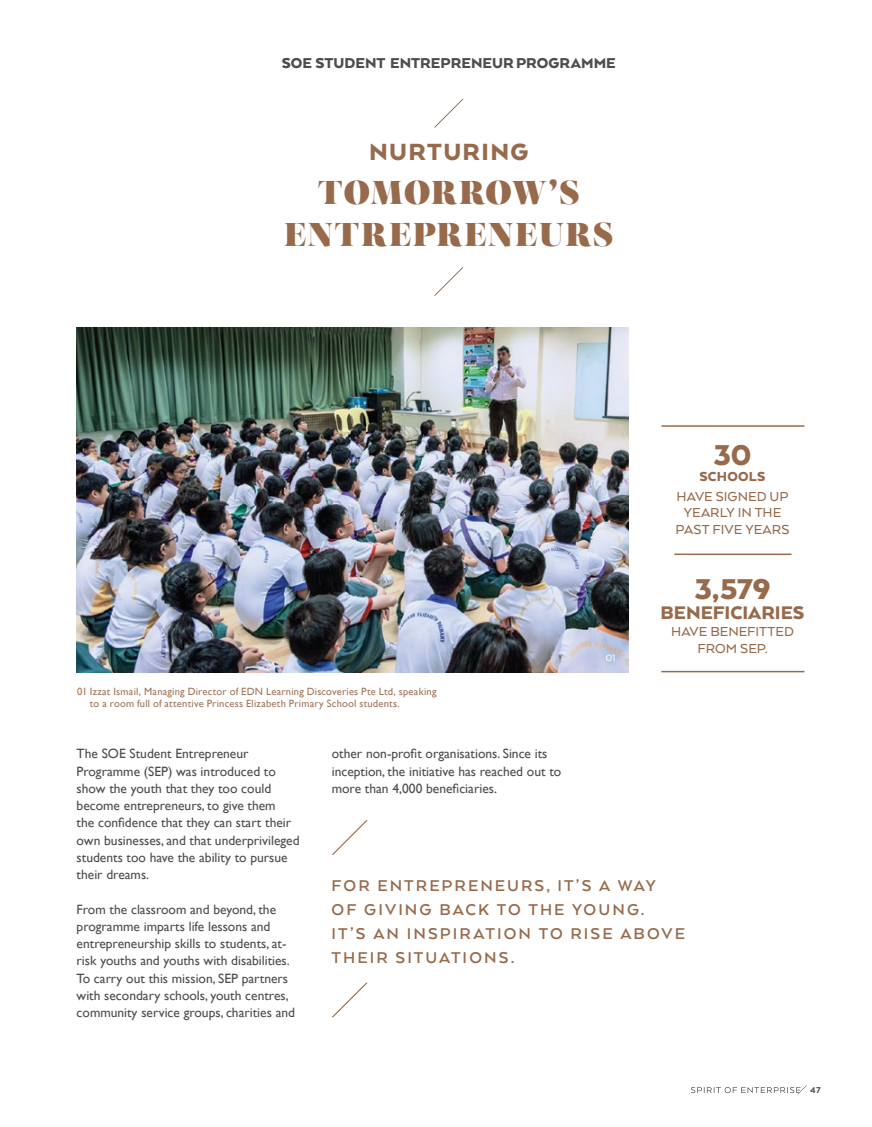
<style>
.page{position:relative;width:872px;height:1127px;background:#fff}
.page>*{position:absolute;margin:0;border:0;box-sizing:border-box;transform-origin:0 0}
.t1{font:33px/42px "Salome";letter-spacing:.04em;color:#976a4b;text-align:center}
.Standfirst{font:900 33px "Arquitecta";color:#976a4b}
.Bodycopy_No_Indent{font:900 27px "Arquitecta";letter-spacing:.05em;color:#976a4b}
.Standfirst-2{font:900 21px "Arquitecta";color:#976a4b}
.t2{font:700 18px/24px "Arquitecta";letter-spacing:.115em;color:#976a4b}
.t3{font:900 16.5px "Arquitecta";color:#4d4d4f}
.Standfirst-3{font:500 15px/16.5px "Arquitecta";color:#976a4b;text-align:center}
.Standfirst-4{font:900 15px "Arquitecta";letter-spacing:.015em;color:#976a4b}
.Bodycopy_No_Indent-2{font:13.5px/17.2px "Gill Sans";color:#4d4d4f}
.Photo_Descriptions{font:10.5px/12px "Gill Sans";letter-spacing:.02em;color:#9f7458}
.t4{font:500 10.5px "Arquitecta";color:#fff}
.t5{font:800 9.75px "Arquitecta";color:#4d4d4f}
</style>
<div class="page">
<svg style="left:691px;top:1085px;width:116px;height:9px"></svg>
<img style="left:77px;top:327px;width:552px;height:345px">
<hr style="left:661px;top:425px;width:143px;height:2px;background:#976a4b">
<hr style="left:661px;top:671px;width:143px;height:1px;background:#976a4b">
<hr style="left:674px;top:553px;width:117px;height:2px;background:#976a4b">
<svg style="left:331px;top:820px;width:37px;height:35px"></svg>
<svg style="left:332px;top:983px;width:36px;height:34px"></svg>
<svg style="left:434px;top:267px;width:29px;height:29px"></svg>
<svg style="left:434px;top:99px;width:29px;height:28px"></svg>
<p class="t3" style="left:282px;top:53px;width:335px">SOE STUDENT ENTREPRENEUR PROGRAMME</p>
<p class="Bodycopy_No_Indent" style="left:369px;top:135px;width:161px">NURTURING</p>
<p class="t1" style="left:284px;top:171px;width:331px">TOMORROW’S<br>ENTREPRENEURS</p>
<p class="Photo_Descriptions" style="left:90px;top:686px;width:348px;text-indent:-13px">01 Izzat Ismail, Managing Director of EDN Learning Discoveries Pte Ltd, speaking to a room full of attentive Princess Elizabeth Primary School students.</p>
<p class="t4" style="left:605px;top:651px;width:11px">01</p>
<p class="Standfirst" style="left:713px;top:434px;width:39px">30</p>
<p class="Standfirst-4" style="left:699px;top:468px;width:68px">SCHOOLS</p>
<p class="Standfirst-3" style="left:675px;top:487px;width:115px">HAVE SIGNED UP<br>YEARLY IN THE<br>PAST FIVE YEARS</p>
<p class="Standfirst" style="left:694px;top:568px;width:78px">3,579</p>
<p class="Standfirst-2" style="left:660px;top:599px;width:145px">BENEFICIARIES</p>
<p class="Standfirst-3" style="left:671px;top:623px;width:124px">HAVE BENEFITTED<br>FROM SEP.</p>
<p class="Bodycopy_No_Indent-2" style="left:77px;top:745px;width:224px">The SOE Student Entrepreneur Programme (SEP) was introduced to show the youth that they too could become entrepreneurs, to give them<br>the confidence that they can start their own businesses, and that underprivileged students too have the ability to pursue their dreams.</p>
<p class="Bodycopy_No_Indent-2" style="left:77px;top:900px;width:220px">From the classroom and beyond, the programme imparts life lessons and entrepreneurship skills to students, at&shy;risk youths and youths with disabilities.<br>To carry out this mission, SEP partners with secondary schools, youth centres, community service groups, charities and</p>
<p class="Bodycopy_No_Indent-2" style="left:332px;top:745px;width:231px">other non-profit organisations. Since its inception, the initiative has reached out to more than 4,000 beneficiaries.</p>
<p class="t2" style="left:331px;top:872px;width:355px">FOR ENTREPRENEURS, IT’S A WAY<br>OF GIVING BACK TO THE YOUNG.<br>IT’S AN INSPIRATION TO RISE ABOVE<br>THEIR SITUATIONS.</p>
<p class="t5" style="left:810px;top:1084px;width:12px">47</p>
</div>
